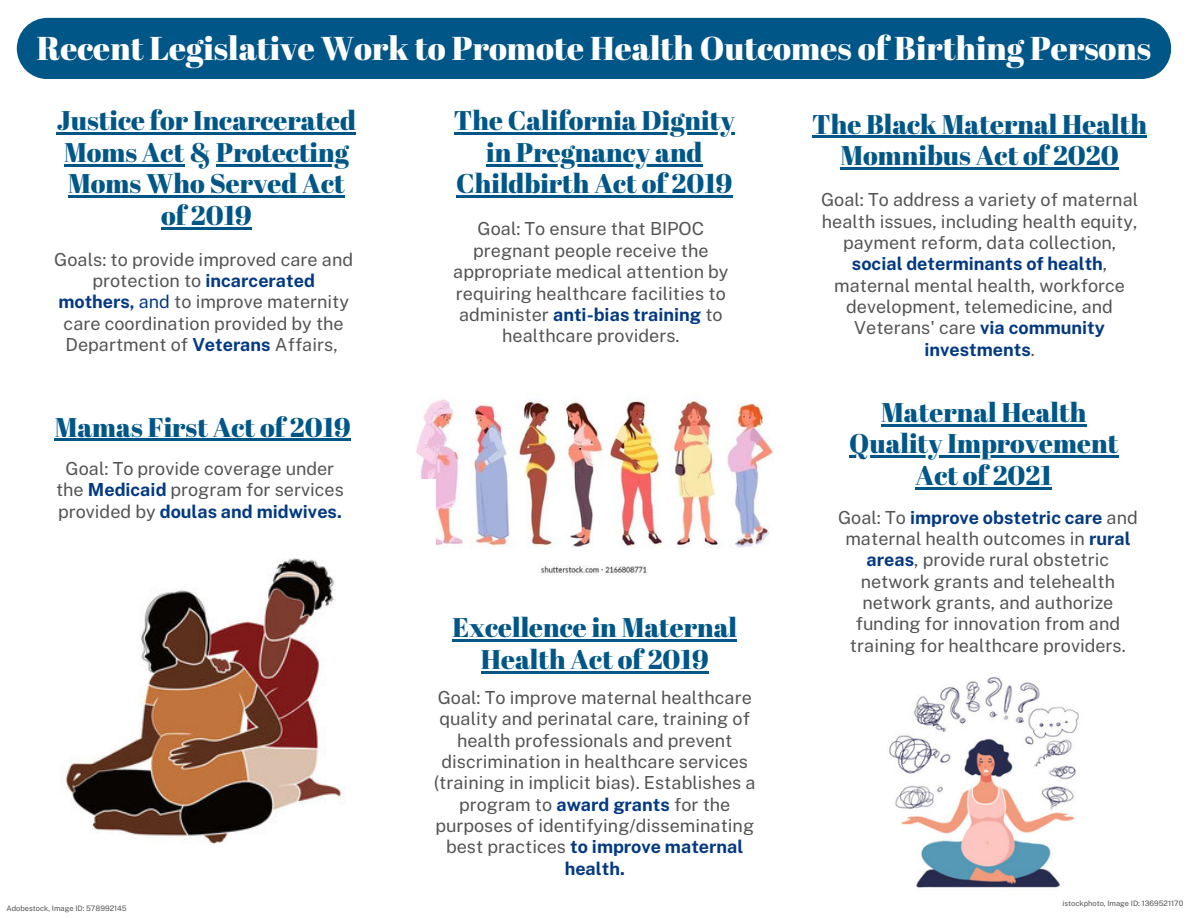
<style>
.page{position:relative;width:1188px;height:918px;background:#fff}
.page>*{position:absolute;margin:0;border:0;box-sizing:border-box;transform-origin:0 0}
.t1{font:33px "Abril Fatface";color:#fff}
.t2{font:27px/31.5px "Abril Fatface";color:#005687;text-align:center}
.t3{font:18px/21.3px "Public Sans";color:#545454;text-align:center}
.t4{font:7.5px "Public Sans";color:#545454}
.s1{font-weight:700;color:#033982}
.s2{color:#033982}
</style>
<div class="page">
<img style="left:416px;top:399px;width:358px;height:176px">
<img style="left:889px;top:677px;width:190px;height:211px">
<img style="left:64px;top:479px;width:371px;height:365px">
<div style="left:17px;top:18px;width:1154px;height:61px;background:#005687"></div>
<hr style="left:57px;top:132px;width:299px;height:3px;background:#005687">
<hr style="left:64px;top:164px;width:120px;height:2px;background:#005687">
<hr style="left:216px;top:164px;width:133px;height:2px;background:#005687">
<hr style="left:68px;top:195px;width:277px;height:3px;background:#005687">
<hr style="left:161px;top:227px;width:91px;height:2px;background:#005687">
<hr style="left:55px;top:439px;width:88px;height:2px;background:#005687">
<hr style="left:143px;top:439px;width:208px;height:2px;background:#005687">
<hr style="left:454px;top:132px;width:281px;height:3px;background:#005687">
<hr style="left:486px;top:164px;width:217px;height:2px;background:#005687">
<hr style="left:456px;top:195px;width:277px;height:3px;background:#005687">
<hr style="left:452px;top:639px;width:285px;height:3px;background:#005687">
<hr style="left:481px;top:671px;width:228px;height:2px;background:#005687">
<hr style="left:812px;top:136px;width:335px;height:2px;background:#005687">
<hr style="left:841px;top:167px;width:278px;height:3px;background:#005687">
<hr style="left:881px;top:424px;width:205px;height:2px;background:#005687">
<hr style="left:849px;top:456px;width:269px;height:2px;background:#005687">
<hr style="left:916px;top:487px;width:136px;height:2px;background:#005687">
<h1 class="t1" style="left:37px;top:25px;width:1116px">Recent Legislative Work to Promote Health Outcomes of Birthing Persons</h1>
<h2 class="t2" style="left:57px;top:104px;width:301px">Justice for Incarcerated<br>Moms Act &amp; Protecting<br>Moms Who Served Act of 2019</h2>
<p class="t3" style="left:54px;top:248px;width:300px">Goals: to provide improved care and protection to <span class="s1">incarcerated mothers,</span> <span class="s2">and</span> to improve maternity care coordination provided by the Department of <span class="s1">Veterans</span> Affairs,</p>
<h2 class="t2" style="left:55px;top:410px;width:298px">Mamas First Act of 2019</h2>
<p class="t3" style="left:56px;top:458px;width:289px">Goal: To provide coverage under the <span class="s1">Medicaid</span> program for services provided by <span class="s1">doulas and midwives.</span></p>
<p class="t4" style="left:6px;top:904px;width:122px">Adobestock, Image ID: 578992145</p>
<h2 class="t2" style="left:454px;top:104px;width:282px">The California Dignity in Pregnancy and<br>Childbirth Act of 2019</h2>
<p class="t3" style="left:453px;top:218px;width:277px">Goal: To ensure that BIPOC pregnant people receive the appropriate medical attention by requiring healthcare facilities to administer <span class="s1">anti-bias training</span> to healthcare providers.</p>
<h2 class="t2" style="left:452px;top:611px;width:286px">Excellence in Maternal<br>Health Act of 2019</h2>
<p class="t3" style="left:434px;top:687px;width:323px">Goal: To improve maternal healthcare quality and perinatal care, training of health professionals and prevent discrimination in healthcare services (training in implicit bias). Establishes a program to <span class="s1">award grants</span> for the purposes of identifying/disseminating best practices <span class="s1">to improve maternal health.</span></p>
<h2 class="t2" style="left:812px;top:107px;width:336px">The Black Maternal Health<br>Momnibus Act of 2020</h2>
<p class="t3" style="left:821px;top:189px;width:319px">Goal: To address a variety of maternal health issues, including health equity, payment reform, data collection, <span class="s1">social determinants of health</span>, maternal mental health, workforce development, telemedicine, and<br>Veterans' care <span class="s1">via community investments</span>.</p>
<h2 class="t2" style="left:849px;top:396px;width:271px">Maternal Health<br>Quality Improvement<br>Act of 2021</h2>
<p class="t3" style="left:838px;top:506px;width:301px">Goal: To <span class="s1">improve obstetric care</span> and maternal health outcomes in <span class="s1">rural areas</span>, provide rural obstetric network grants and telehealth network grants, and authorize funding for innovation from and training for healthcare providers.</p>
<p class="t4" style="left:1062px;top:899px;width:122px">istockphoto, Image ID: 1369521170</p>
</div>
